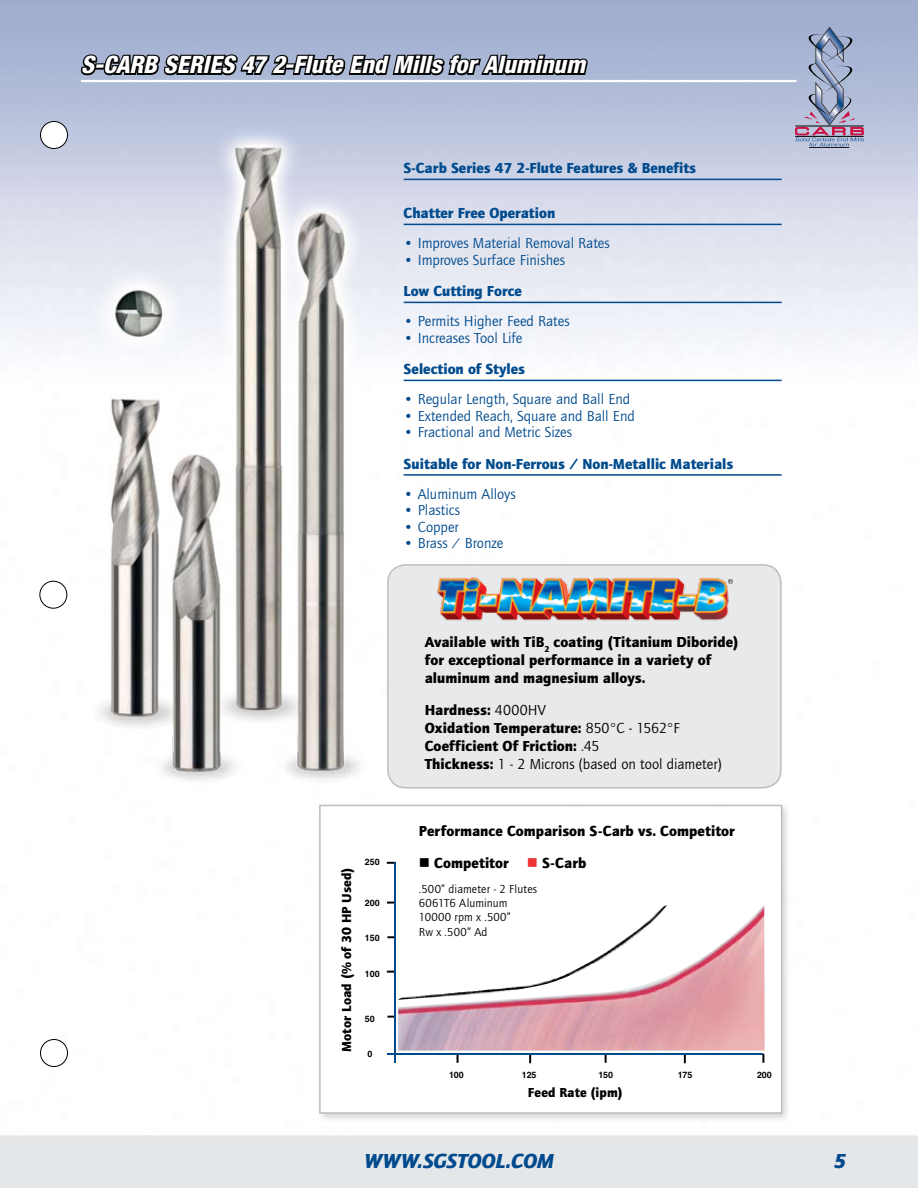
<style>
.page{position:relative;width:918px;height:1188px;background:#fff}
.page>*{position:absolute;margin:0;border:0;box-sizing:border-box;transform-origin:0 0}
.t1{font:italic 800 condensed 24px "Helvetica Neue";color:#fff}
.t2{font:italic 900 21px "Quay Sans";color:#004a8d}
.t3{font:900 15px/18px "Quay Sans";color:#000}
.t4{font:15px "Quay Sans";color:#004a8d}
.t5{font:900 15px "Quay Sans";color:#004a8d}
.t6{font:900 13.5px "Quay Sans";letter-spacing:.005em;color:#000}
.t7{font:12px/14.4px "Quay Sans";letter-spacing:.01em;color:#000}
.t8{font:700 8.85px "Helvetica";color:#000}
.s1{font-weight:400}
.s2{color:#ee3332}
</style>
<div class="page">
<img style="left:0;top:0;width:918px;height:1188px">
<hr style="left:809px;top:147px;width:40px;height:1px;background:#000">
<svg style="left:795px;top:27px;width:69px;height:119px;background:#9da1be"></svg>
<img style="left:76px;top:128px;width:306px;height:688px">
<div style="left:315px;top:801px;width:478px;height:323px;background:#000;opacity:.15"></div>
<div style="left:320px;top:806px;width:462px;height:307px;background:#fff"></div>
<svg style="left:387px;top:862px;width:8px;height:2px"></svg>
<svg style="left:387px;top:902px;width:8px;height:2px"></svg>
<svg style="left:387px;top:936px;width:8px;height:2px"></svg>
<svg style="left:387px;top:971px;width:8px;height:2px"></svg>
<svg style="left:387px;top:1016px;width:8px;height:2px"></svg>
<svg style="left:457px;top:1055px;width:2px;height:8px"></svg>
<svg style="left:529px;top:1055px;width:2px;height:8px"></svg>
<svg style="left:605px;top:1055px;width:2px;height:8px"></svg>
<svg style="left:762px;top:1054px;width:2px;height:9px"></svg>
<svg style="left:684px;top:1055px;width:2px;height:8px"></svg>
<hr style="left:395px;top:862px;width:1px;height:201px;background:#004b8d">
<hr style="left:388px;top:1053px;width:375px;height:2px;background:#004b8d">
<img style="left:398px;top:905px;width:367px;height:146px">
<div style="left:319px;top:805px;width:463px;height:309px;border:2px solid #bbbdbf"></div>
<hr style="left:404px;top:179px;width:378px;height:1px;background:#004a8d">
<hr style="left:404px;top:224px;width:378px;height:1px;background:#004a8d">
<hr style="left:404px;top:302px;width:378px;height:1px;background:#004a8d">
<hr style="left:404px;top:380px;width:378px;height:1px;background:#004a8d">
<hr style="left:404px;top:474px;width:378px;height:2px;background:#004a8d">
<hr style="left:81px;top:80px;width:715px;height:2px;background:#fff">
<svg style="left:78px;top:31px;width:512px;height:60px;background:#828ca2"></svg>
<div style="left:388px;top:565px;width:393px;height:223px;background:#e8e9ea;border-radius:18px"></div>
<div style="left:387px;top:564px;width:395px;height:225px;border:2px solid #bbbdbf;border-radius:18px"></div>
<img style="left:437px;top:577px;width:295px;height:44px">
<div style="left:40px;top:122px;width:28px;height:26px;background:#fff;border-radius:50%"></div>
<div style="left:40px;top:121px;width:28px;height:28px;border:1px solid #000;border-radius:50%"></div>
<div style="left:40px;top:581px;width:27px;height:27px;background:#fff;border-radius:50%"></div>
<div style="left:39px;top:581px;width:28px;height:28px;border:1px solid #000;border-radius:50%"></div>
<div style="left:40px;top:1040px;width:28px;height:26px;background:#fff;border-radius:50%"></div>
<div style="left:40px;top:1039px;width:28px;height:28px;border:1px solid #000;border-radius:50%"></div>
<svg style="left:834px;top:1154px;width:12px;height:14px"></svg>
<h1 class="t1" style="left:81px;top:50px;width:506px">S-CARB SERIES 47 2-Flute End Mills for Aluminum</h1>
<p class="t5" style="left:404px;top:159px;width:294px">S-Carb Series 47 2-Flute Features &amp; Benefits</p>
<p class="t5" style="left:404px;top:204px;width:153px">Chatter Free Operation</p>
<p class="t4" style="left:404px;top:235px;width:208px">• Improves Material Removal Rates</p>
<p class="t4" style="left:404px;top:252px;width:163px">• Improves Surface Finishes</p>
<p class="t5" style="left:404px;top:282px;width:120px">Low Cutting Force</p>
<p class="t4" style="left:404px;top:313px;width:168px">• Permits Higher Feed Rates</p>
<p class="t4" style="left:404px;top:330px;width:120px">• Increases Tool Life</p>
<p class="t5" style="left:404px;top:360px;width:123px">Selection of Styles</p>
<p class="t4" style="left:404px;top:391px;width:228px">• Regular Length, Square and Ball End</p>
<p class="t4" style="left:404px;top:408px;width:233px">• Extended Reach, Square and Ball End</p>
<p class="t4" style="left:404px;top:424px;width:170px">• Fractional and Metric Sizes</p>
<p class="t5" style="left:404px;top:455px;width:331px">Suitable for Non-Ferrous / Non-Metallic Materials</p>
<p class="t4" style="left:404px;top:486px;width:114px">• Aluminum Alloys</p>
<p class="t4" style="left:404px;top:502px;width:58px">• Plastics</p>
<p class="t4" style="left:404px;top:519px;width:57px">• Copper</p>
<p class="t4" style="left:404px;top:535px;width:101px">• Brass / Bronze</p>
<p class="t3" style="left:425px;top:633px;width:316px">Available with TiB<sub>2</sub> coating (Titanium Diboride) for exceptional performance in a variety of aluminum and magnesium alloys.</p>
<p class="t3" style="left:425px;top:701px;width:299px">Hardness: <span class="s1">4000HV<br></span>Oxidation Temperature: <span class="s1">850°C - 1562°F </span>Coefficient Of Friction: <span class="s1">.45<br></span>Thickness: <span class="s1">1 - 2 Microns (based on tool diameter)</span></p>
<p class="t6" style="left:339px;top:1052px;width:186px;rotate:-90deg">Motor Load (% of 30 HP Used)</p>
<p class="t8" style="left:365px;top:857px;width:16px">250</p>
<p class="t8" style="left:365px;top:897px;width:16px">200</p>
<p class="t8" style="left:365px;top:933px;width:16px">150</p>
<p class="t8" style="left:365px;top:969px;width:16px">100</p>
<p class="t8" style="left:365px;top:1013px;width:11px">50</p>
<p class="t8" style="left:368px;top:1049px;width:6px">0</p>
<p class="t3" style="left:419px;top:822px;width:318px">Performance Comparison S-Carb vs. Competitor</p>
<p class="t3" style="left:419px;top:854px;width:169px">■ Competitor <span class="s2">■</span> S-Carb</p>
<p class="t7" style="left:419px;top:882px;width:120px">.500” diameter - 2 Flutes<br>6061T6 Aluminum<br>10000 rpm x .500”<br>Rw x .500” Ad</p>
<p class="t8" style="left:449px;top:1069px;width:16px">100</p>
<p class="t8" style="left:522px;top:1069px;width:16px">125</p>
<p class="t8" style="left:598px;top:1069px;width:16px">150</p>
<p class="t8" style="left:678px;top:1069px;width:16px">175</p>
<p class="t8" style="left:757px;top:1069px;width:16px">200</p>
<p class="t6" style="left:528px;top:1085px;width:96px">Feed Rate (ipm)</p>
<h2 class="t2" style="left:364px;top:1148px;width:191px">WWW.SGSTOOL.COM</h2>
</div>
